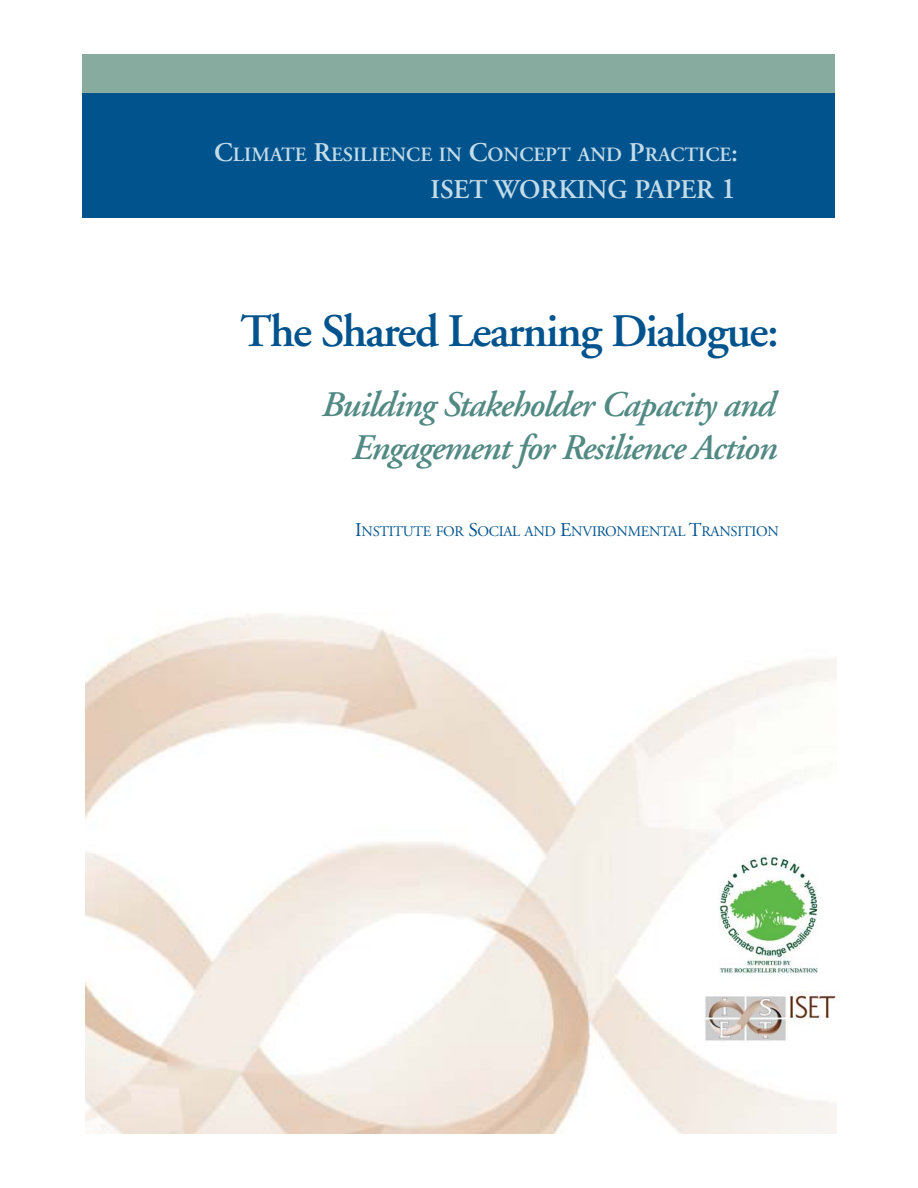
<style>
.page{position:relative;width:918px;height:1188px;background:#fff}
.page>*{position:absolute;margin:0;border:0;box-sizing:border-box;transform-origin:0 0}
.t1{font:600 46.5px "Adobe Garamond";letter-spacing:-.03em;color:#00538d}
.t2{font:italic 600 36px/43.2px "Adobe Garamond";letter-spacing:-.03em;color:#528a83;text-align:right}
.t3{font:600 27px "Adobe Garamond";color:#c3dce9}
.t4{font:600 20.25px "Adobe Garamond";color:#c3dce9}
.t5{font:14.7px "Adobe Garamond";letter-spacing:-.02em;color:#00538d}
.s1{font-size:27px}
.s2{font-size:30px}
.s3{font-size:19.5px}
</style>
<div class="page">
<div style="left:82px;top:78px;width:753px;height:140px;background:#00538d"></div>
<div style="left:82px;top:54px;width:753px;height:39px;background:#88ab9f"></div>
<img style="left:85px;top:613px;width:752px;height:521px">
<div style="left:717px;top:854px;width:120px;height:135px;background:#fff"></div>
<img style="left:719px;top:855px;width:99px;height:120px">
<div style="left:703px;top:980px;width:137px;height:63px;background:#fff"></div>
<img style="left:705px;top:991px;width:131px;height:50px">
<p class="t4" style="left:214px;top:146px;width:525px"><span class="s1">C</span>LIMATE <span class="s1">R</span>ESILIENCE IN <span class="s1">C</span>ONCEPT AND <span class="s1">P</span>RACTICE<span class="s1">:</span></p>
<p class="t3" style="left:430px;top:179px;width:307px">ISET WORKING PAPER <span class="s2">1</span></p>
<p class="t1" style="left:240px;top:312px;width:540px">The Shared Learning Dialogue:</p>
<p class="t2" style="left:320px;top:387px;width:457px">Building Stakeholder Capacity and<br>Engagement for Resilience Action</p>
<p class="t5" style="left:355px;top:525px;width:425px"><span class="s3">I</span>NSTITUTE FOR <span class="s3">S</span>OCIAL AND <span class="s3">E</span>NVIRONMENTAL <span class="s3">T</span>RANSITION</p>
</div>
